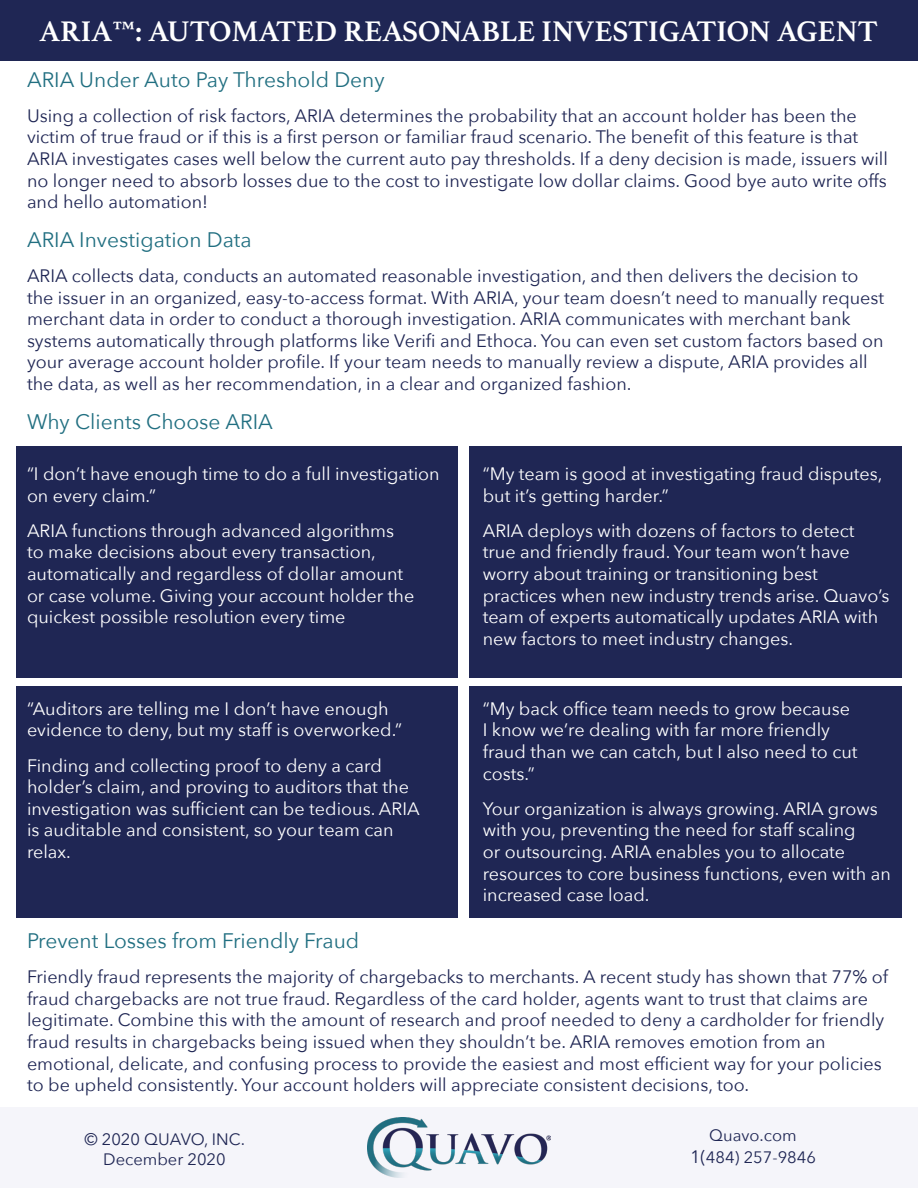
<style>
.page{position:relative;width:918px;height:1188px;background:#fff}
.page>*{position:absolute;margin:0;border:0;box-sizing:border-box;transform-origin:0 0}
.t1{font:700 30px "Athelas";color:#fff}
.Roboto_Navy_Paragrap{font:21px "Avenir Next";color:#216f81}
.Roboto_Navy_Paragrap-2{font:18px/21.6px "Avenir Next";color:#1f2654}
.t2{font:18px/21.6px "Avenir Next";color:#fff}
.t3{font:16.5px/19.8px "Avenir Next";color:#1f2654;text-align:center}
.s1{font-size:18px}
</style>
<div class="page">
<div style="left:0;top:1107px;width:918px;height:81px;background:#f5f5fa"></div>
<div style="left:0;top:0;width:918px;height:60px;background:#1f2654"></div>
<img style="left:367px;top:1117px;width:184px;height:61px">
<div style="left:16px;top:447px;width:442px;height:231px;background:#1f2654"></div>
<div style="left:470px;top:447px;width:432px;height:231px;background:#1f2654"></div>
<div style="left:470px;top:686px;width:432px;height:231px;background:#1f2654"></div>
<div style="left:16px;top:687px;width:442px;height:231px;background:#1f2654"></div>
<p class="t1" style="left:39px;top:14px;width:840px">ARIA™: AUTOMATED REASONABLE INVESTIGATION AGENT</p>
<p class="Roboto_Navy_Paragrap" style="left:27px;top:62px;width:359px">ARIA Under Auto Pay Threshold Deny</p>
<p class="Roboto_Navy_Paragrap-2" style="left:27px;top:104px;width:863px">Using a collection of risk factors, ARIA determines the probability that an account holder has been the victim of true fraud or if this is a first person or familiar fraud scenario. The benefit of this feature is that ARIA investigates cases well below the current auto pay thresholds. If a deny decision is made, issuers will no longer need to absorb losses due to the cost to investigate low dollar claims. Good bye auto write offs and hello automation!</p>
<p class="Roboto_Navy_Paragrap" style="left:27px;top:222px;width:226px">ARIA Investigation Data</p>
<p class="Roboto_Navy_Paragrap-2" style="left:27px;top:264px;width:859px">ARIA collects data, conducts an automated reasonable investigation, and then delivers the decision to the issuer in an organized, easy-to-access format. With ARIA, your team doesn’t need to manually request merchant data in order to conduct a thorough investigation. ARIA communicates with merchant bank systems automatically through platforms like Verifi and Ethoca. You can even set custom factors based on your average account holder profile. If your team needs to manually review a dispute, ARIA provides all the data, as well as her recommendation, in a clear and organized fashion.</p>
<p class="Roboto_Navy_Paragrap" style="left:27px;top:404px;width:247px">Why Clients Choose ARIA</p>
<p class="t2" style="left:27px;top:462px;width:414px">“I don’t have enough time to do a full investigation on every claim.”</p>
<p class="t2" style="left:27px;top:519px;width:389px">ARIA functions through advanced algorithms to make decisions about every transaction, automatically and regardless of dollar amount or case volume. Giving your account holder the quickest possible resolution every time</p>
<p class="t2" style="left:27px;top:697px;width:377px">“Auditors are telling me I don’t have enough evidence to deny, but my staff is overworked.”</p>
<p class="t2" style="left:27px;top:754px;width:394px">Finding and collecting proof to deny a card holder’s claim, and proving to auditors that the investigation was sufficient can be tedious. ARIA is auditable and consistent, so your team can relax.</p>
<p class="t2" style="left:483px;top:462px;width:401px">“My team is good at investigating fraud disputes, but it’s getting harder.”</p>
<p class="t2" style="left:483px;top:519px;width:408px">ARIA deploys with dozens of factors to detect true and friendly fraud. Your team won’t have worry about training or transitioning best practices when new industry trends arise. Quavo’s team of experts automatically updates ARIA with new factors to meet industry changes.</p>
<p class="t2" style="left:483px;top:697px;width:376px">“My back office team needs to grow because I know we’re dealing with far more friendly fraud than we can catch, but I also need to cut costs.”</p>
<p class="t2" style="left:483px;top:797px;width:410px">Your organization is always growing. ARIA grows with you, preventing the need for staff scaling<br>or outsourcing. ARIA enables you to allocate resources to core business functions, even with an increased case load.</p>
<p class="Roboto_Navy_Paragrap" style="left:27px;top:923px;width:334px">Prevent Losses from Friendly Fraud</p>
<p class="Roboto_Navy_Paragrap-2" style="left:27px;top:965px;width:863px">Friendly fraud represents the majority of chargebacks to merchants. A recent study has shown that 77% of fraud chargebacks are not true fraud. Regardless of the card holder, agents want to trust that claims are legitimate. Combine this with the amount of research and proof needed to deny a cardholder for friendly fraud results in chargebacks being issued when they shouldn’t be. ARIA removes emotion from an emotional, delicate, and confusing process to provide the easiest and most efficient way for your policies to be upheld consistently. Your account holders will appreciate consistent decisions, too.</p>
<p class="t3" style="left:85px;top:1129px;width:162px">© 2020 QUAVO, INC.<br>December 2020</p>
<p class="t3" style="left:690px;top:1124px;width:127px;line-height:21.6px">Quavo.com<br><span class="s1">1(</span>484) 257-9846</p>
</div>
